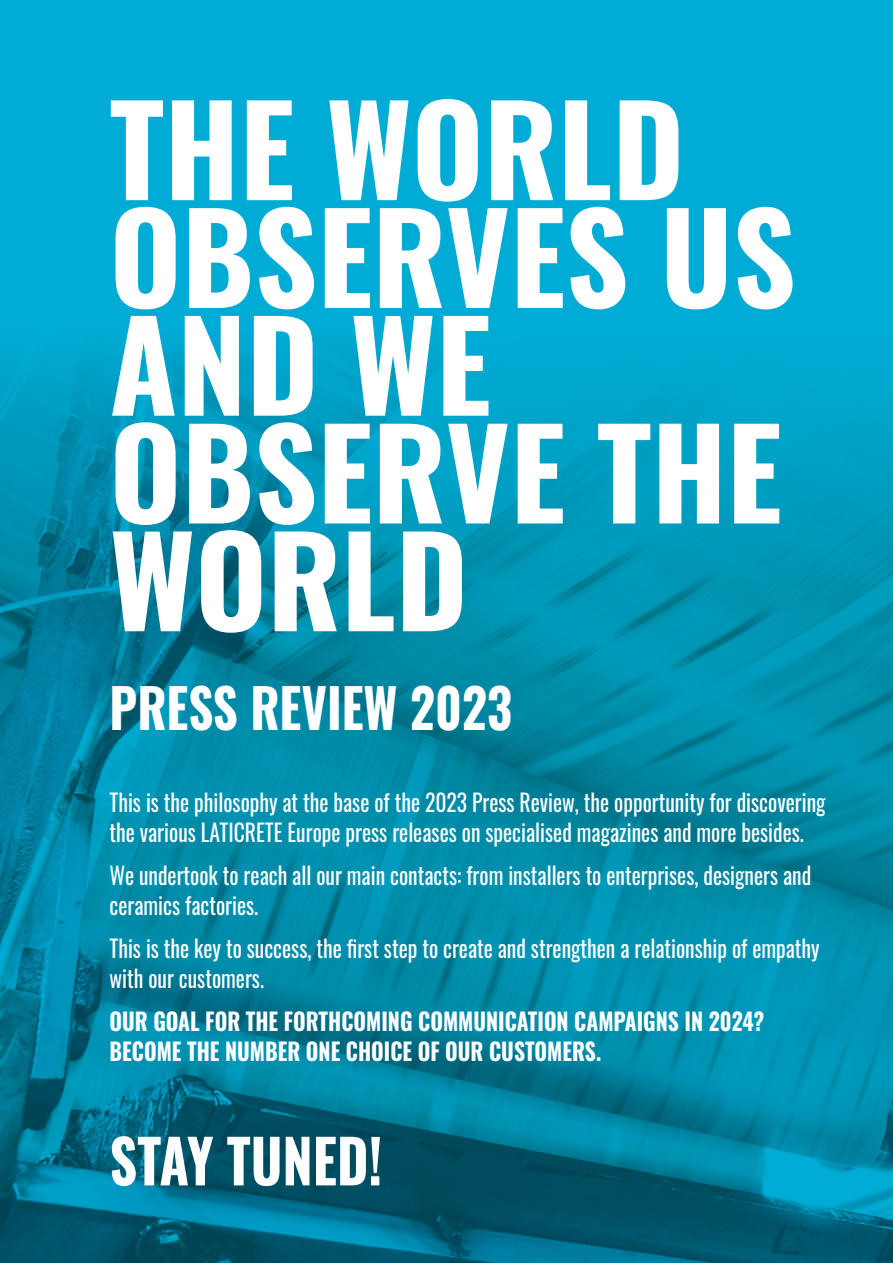
<style>
.page{position:relative;width:893px;height:1263px;background:#00acd5}
.page>*{position:absolute;margin:0;border:0;box-sizing:border-box;transform-origin:0 0}
.t1{font:700 123.15px/107.7px "Oswald";color:#fff}
.t2{font:700 60px "Oswald";color:#fff;scale:.9 1}
.t3{font:700 54.15px "Oswald";color:#fff;scale:.9 1}
.t4{font:24px/30px "Oswald";color:#fff;scale:.9 1}
.t5{font:700 24px/30px "Oswald";color:#fff;scale:.9 1}
</style>
<div class="page">
<img style="left:0;top:351px;width:893px;height:912px">
<p class="t1" style="left:109px;top:104px;width:688px">THE WORLD<br>OBSERVES US<br>AND WE<br>OBSERVE THE<br>WORLD</p>
<p class="t3" style="left:109px;top:680px;width:449px">PRESS REVIEW 2023</p>
<p class="t4" style="left:109px;top:785px;width:797px">This is the philosophy at the base of the 2023 Press Review, the opportunity for discovering the various LATICRETE Europe press releases on specialised magazines and more besides.</p>
<p class="t4" style="left:109px;top:858px;width:781px">We undertook to reach all our main contacts: from installers to enterprises, designers and ceramics factories.</p>
<p class="t4" style="left:109px;top:930px;width:790px">This is the key to success, the first step to create and strengthen a relationship of empathy with our customers.</p>
<p class="t5" style="left:109px;top:1007px;width:729px">OUR GOAL FOR THE FORTHCOMING COMMUNICATION CAMPAIGNS IN 2024?<br>BECOME THE NUMBER ONE CHOICE OF OUR CUSTOMERS.</p>
<p class="t2" style="left:109px;top:1129px;width:305px">STAY TUNED!</p>
</div>
